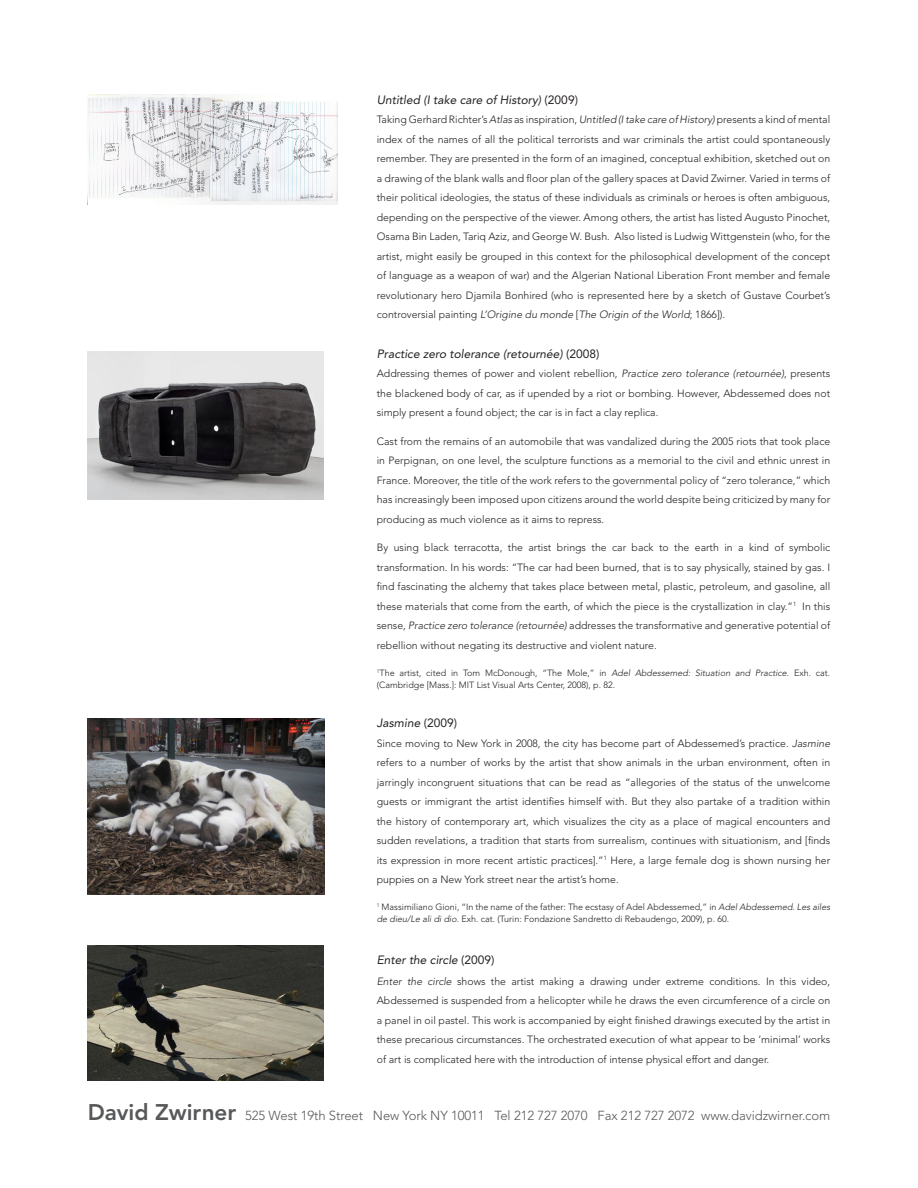
<style>
.page{position:relative;width:918px;height:1188px;background:#fff}
.page>*{position:absolute;margin:0;border:0;box-sizing:border-box;transform-origin:0 0}
.t1{font:300 13.05px "Avenir";letter-spacing:-.005em;color:#57585a}
.t2{font:italic 12px "Avenir";color:#231f20}
.t3{font:300 10.5px/19.5px "Avenir";color:#231f20;text-align:justify}
.t4{font:300 9px/12px "Avenir";color:#231f20}
.s1{font-style:normal}
.s2{font-style:italic}
.s3{font-weight:800;font-size:22.5px}
</style>
<div class="page">
<img style="left:88px;top:351px;width:236px;height:149px">
<img style="left:88px;top:718px;width:236px;height:176px">
<img style="left:88px;top:945px;width:236px;height:135px">
<img style="left:88px;top:94px;width:250px;height:111px">
<p class="t2" style="left:377px;top:92px;width:203px">Untitled (I take care of History) <span class="s1">(2009)</span></p>
<p class="t3" style="left:377px;top:110px;width:455px">Taking Gerhard Richter’s <span class="s2">Atlas</span> as inspiration, <span class="s2">Untitled (I take care of History)</span> presents a kind of mental index of the names of all the political terrorists and war criminals the artist could spontaneously remember. They are presented in the form of an imagined, conceptual exhibition, sketched out on a drawing of the blank walls and floor plan of the gallery spaces at David Zwirner. Varied in terms of their political ideologies, the status of these individuals as criminals or heroes is often ambiguous, depending on the perspective of the viewer. Among others, the artist has listed Augusto Pinochet, Osama Bin Laden, Tariq Aziz, and George W. Bush. Also listed is Ludwig Wittgenstein (who, for the artist, might easily be grouped in this context for the philosophical development of the concept of language as a weapon of war) and the Algerian National Liberation Front member and female revolutionary hero Djamila Bonhired (who is represented here by a sketch of Gustave Courbet’s controversial painting <span class="s2">L’Origine du monde</span> [<span class="s2">The Origin of the World</span>; 1866]).</p>
<p class="t2" style="left:377px;top:347px;width:224px">Practice zero tolerance (retournée) <span class="s1">(2008)</span></p>
<p class="t3" style="left:377px;top:364px;width:455px">Addressing themes of power and violent rebellion, <span class="s2">Practice zero tolerance (retournée)</span>, presents the blackened body of car, as if upended by a riot or bombing. However, Abdessemed does not simply present a found object; the car is in fact a clay replica.</p>
<p class="t3" style="left:377px;top:431px;width:455px">Cast from the remains of an automobile that was vandalized during the 2005 riots that took place in Perpignan, on one level, the sculpture functions as a memorial to the civil and ethnic unrest in France. Moreover, the title of the work refers to the governmental policy of “zero tolerance,” which has increasingly been imposed upon citizens around the world despite being criticized by many for producing as much violence as it aims to repress.</p>
<p class="t3" style="left:377px;top:538px;width:455px">By using black terracotta, the artist brings the car back to the earth in a kind of symbolic transformation. In his words: “The car had been burned, that is to say physically, stained by gas. I find fascinating the alchemy that takes place between metal, plastic, petroleum, and gasoline, all these materials that come from the earth, of which the piece is the crystallization in clay.”<sup>1</sup> In this sense, <span class="s2">Practice zero tolerance (retournée)</span> addresses the transformative and generative potential of rebellion without negating its destructive and violent nature.</p>
<p class="t4" style="left:377px;top:667px;width:455px"><sup>1</sup>The artist, cited in Tom McDonough, “The Mole,” in <span class="s2">Adel Abdessemed: Situation and Practice</span>. Exh. cat. (Cambridge [Mass.]: MIT List Visual Arts Center, 2008), p. 82.</p>
<p class="t2" style="left:377px;top:716px;width:82px">Jasmine <span class="s1">(2009)</span></p>
<p class="t3" style="left:377px;top:733px;width:455px">Since moving to New York in 2008, the city has become part of Abdessemed’s practice. <span class="s2">Jasmine </span>refers to a number of works by the artist that show animals in the urban environment, often in jarringly incongruent situations that can be read as “allegories of the status of the unwelcome guests or immigrant the artist identifies himself with. But they also partake of a tradition within the history of contemporary art, which visualizes the city as a place of magical encounters and sudden revelations, a tradition that starts from surrealism, continues with situationism, and [finds its expression in more recent artistic practices].”<sup>1</sup> Here, a large female dog is shown nursing her puppies on a New York street near the artist’s home.</p>
<p class="t4" style="left:377px;top:901px;width:455px"><sup>1</sup> Massimiliano Gioni, “In the name of the father: The ecstasy of Adel Abdessemed,” in <span class="s2">Adel Abdessemed. Les ailes de dieu/Le ali di dio</span>. Exh. cat. (Turin: Fondazione Sandretto di Rebaudengo, 2009), p. 60.</p>
<p class="t2" style="left:377px;top:953px;width:119px">Enter the circle <span class="s1">(2009)</span></p>
<p class="t3" style="left:377px;top:971px;width:455px"><span class="s2">Enter the circle</span> shows the artist making a drawing under extreme conditions. In this video, Abdessemed is suspended from a helicopter while he draws the even circumference of a circle on a panel in oil pastel. This work is accompanied by eight finished drawings executed by the artist in these precarious circumstances. The orchestrated execution of what appear to be ‘minimal’ works of art is complicated here with the introduction of intense physical effort and danger.</p>
<p class="t1" style="left:88px;top:1108px;width:744px"><span class="s3">David Zwirner</span> 525 West 19th Street New York NY 10011 Tel 212 727 2070 Fax 212 727 2072 www.davidzwirner.com</p>
</div>
